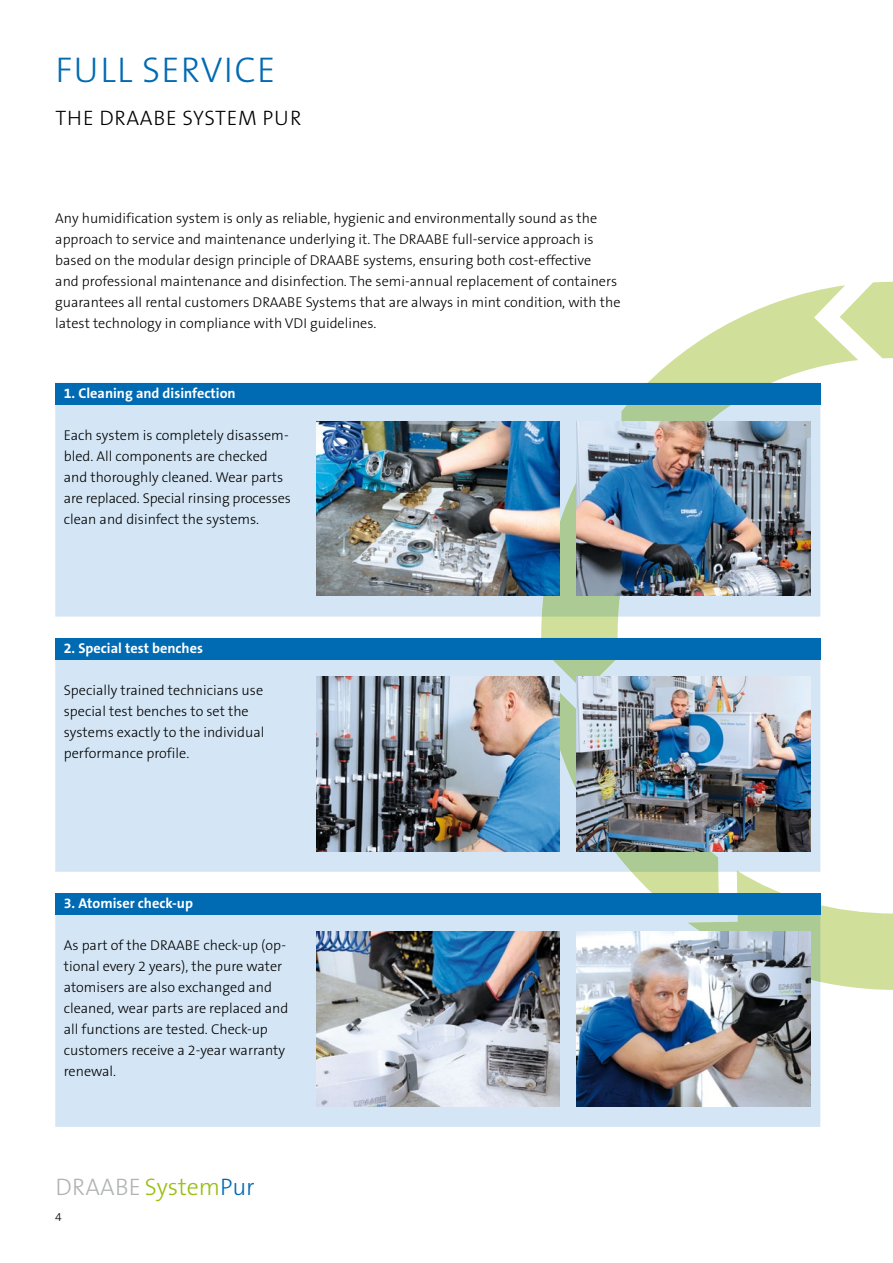
<style>
.page{position:relative;width:893px;height:1263px;background:#fff}
.page>*{position:absolute;margin:0;border:0;box-sizing:border-box;transform-origin:0 0}
.t1{font:300 36px "The Sans B W3";letter-spacing:.035em;color:#006ab3}
.t2{font:300 24px "The Sans B W3";letter-spacing:-.005em;color:#b1b3b4}
.t3{font:300 21px "The Sans B W3";letter-spacing:.035em;color:#000}
.t4{font:300 14.25px/21px "The Sans B W3";color:#000}
.t5{font:700 14.25px "The Sans B W7";color:#fff}
.t6{font:300 12px "The Sans B W3";color:#000}
.s1{color:#97bf0d}
.s2{color:#006ab3}
</style>
<div class="page">
<svg style="left:541px;top:282px;width:352px;height:708px"></svg>
<div style="left:55px;top:404px;width:765px;height:213px;background:#d4e6f5"></div>
<svg style="left:542px;top:404px;width:229px;height:213px;background:#bed7cb"></svg>
<div style="left:55px;top:383px;width:766px;height:21px;background:#006ab3"></div>
<div style="left:55px;top:659px;width:765px;height:213px;background:#d4e6f5"></div>
<svg style="left:541px;top:659px;width:198px;height:213px;background:#bdd5cc"></svg>
<div style="left:55px;top:638px;width:766px;height:21px;background:#006ab3"></div>
<div style="left:55px;top:914px;width:765px;height:213px;background:#d4e6f5"></div>
<svg style="left:652px;top:914px;width:168px;height:68px;background:#afcdb4"></svg>
<div style="left:55px;top:893px;width:766px;height:21px;background:#006ab3"></div>
<img style="left:316px;top:422px;width:244px;height:174px">
<img style="left:577px;top:422px;width:233px;height:174px">
<img style="left:316px;top:677px;width:244px;height:174px">
<img style="left:577px;top:677px;width:233px;height:174px">
<img style="left:316px;top:932px;width:244px;height:174px">
<img style="left:577px;top:932px;width:233px;height:174px">
<h1 class="t1" style="left:56px;top:47px;width:221px">FULL SERVICE</h1>
<h3 class="t3" style="left:55px;top:105px;width:248px">THE DRAABE SYSTEM PUR</h3>
<p class="t4" style="left:55px;top:208px;width:567px">Any humidification system is only as reliable, hygienic and environmentally sound as the approach to service and maintenance underlying it. The DRAABE full-service approach is based on the modular design principle of DRAABE systems, ensuring both cost-effective<br>and professional maintenance and disinfection. The semi-annual replacement of containers guarantees all rental customers DRAABE Systems that are always in mint condition, with the latest technology in compliance with VDI guidelines.</p>
<p class="t5" style="left:64px;top:384px;width:173px">1. Cleaning and disinfection</p>
<p class="t4" style="left:64px;top:425px;width:229px">Each system is completely disassem&shy;bled. All components are checked and thoroughly cleaned. Wear parts are replaced. Special rinsing processes clean and disinfect the systems.</p>
<p class="t5" style="left:64px;top:639px;width:141px">2. Special test benches</p>
<p class="t4" style="left:64px;top:680px;width:202px">Specially trained technicians use special test benches to set the systems exactly to the individual performance profile.</p>
<p class="t5" style="left:64px;top:894px;width:131px">3. Atomiser check-up</p>
<p class="t4" style="left:64px;top:935px;width:226px">As part of the DRAABE check-up (op&shy;tional every 2 years), the pure water atomisers are also exchanged and cleaned, wear parts are replaced and all functions are tested. Check-up customers receive a 2-year warranty renewal.</p>
<h2 class="t2" style="left:55px;top:1171px;width:201px">DRAABE <span class="s1">System</span><span class="s2">Pur</span></h2>
<p class="t6" style="left:55px;top:1209px;width:8px">4</p>
</div>
